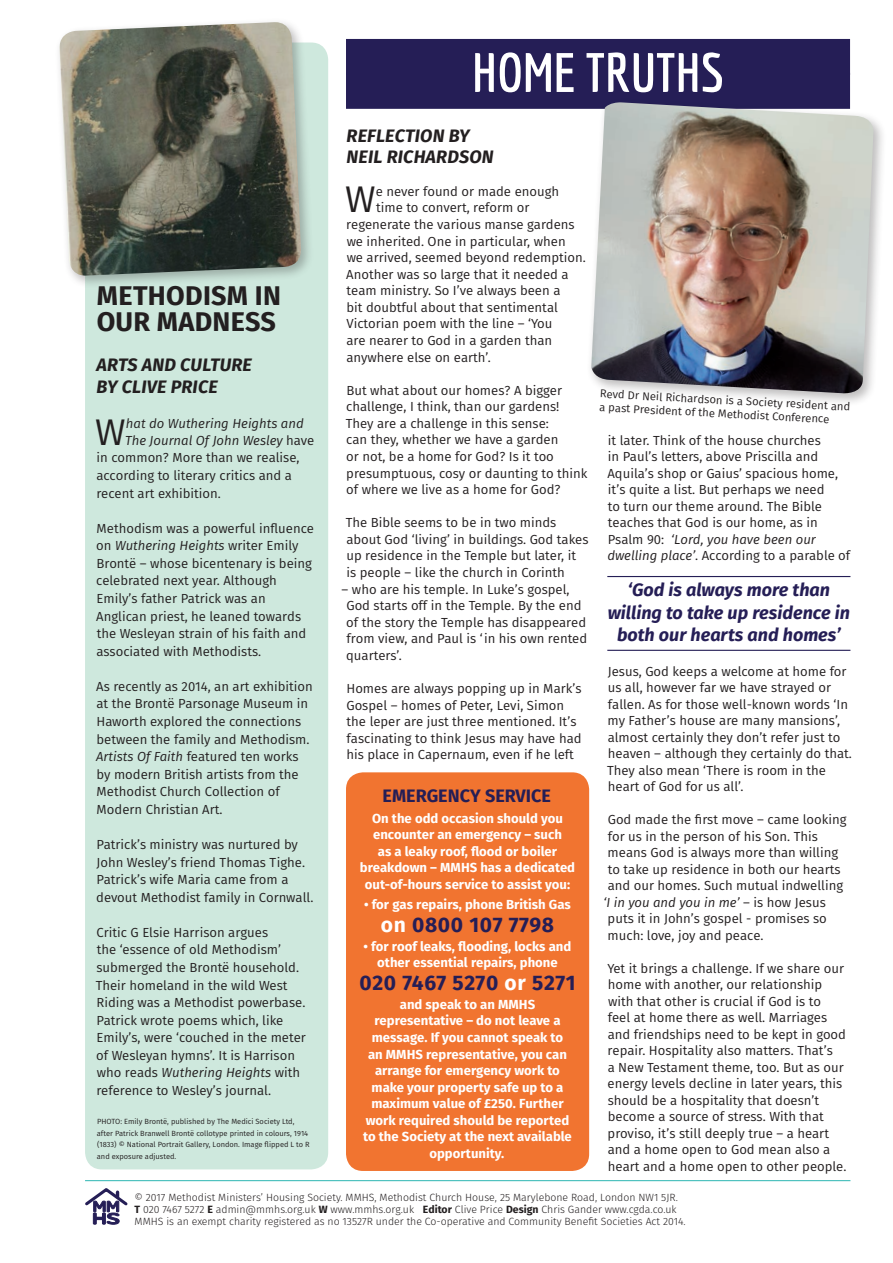
<style>
.page{position:relative;width:893px;height:1263px;background:#fff}
.page>*{position:absolute;margin:0;border:0;box-sizing:border-box;transform-origin:0 0}
.Head_-_Major{font:700 54px "Economica";color:#fff}
.intro_para{font:37.05px "Fira Sans";color:#231f20}
.Head_-_minor{font:700 27px/26.5px "Fira Sans";letter-spacing:.01em;color:#231f20}
.Text{font:700 21px "Fira Sans";letter-spacing:.03em;color:#251e56}
.QUOTE{font:italic 700 18px/22.5px "Fira Sans";color:#251e56;text-align:center}
.Subhead{font:italic 700 18px/21px "Fira Sans";letter-spacing:.01em;color:#231f20}
.Text-2{font:700 18px "Fira Sans";color:#251e56}
.Text-3{font:13.2px/16.5px "Fira Sans";color:#231f20}
.Text-4{font:700 13.2px/16.5px "Fira Sans";color:#fff;text-align:center}
.intro_para-2{font:13.2px "Fira Sans";color:#231f20}
.intro_para-3{font:italic 13.2px "Fira Sans";color:#231f20}
.Text-5{font:italic 13.2px "Fira Sans";color:#231f20}
.t1{font:11.25px/13.5px "Fira Sans";color:#231f20}
.Text-6{font:300 10.5px/12px "Fira Sans";color:#231f20}
.Photo_credit{font:7.5px/11.6px "Fira Sans";color:#231f20}
.s1{font-style:normal}
.s2{font-style:italic}
.s3{color:#fff}
.s4{font-weight:700}
</style>
<div class="page">
<div style="left:85px;top:43px;width:243px;height:1126px;background:#cee8dd;border-radius:17px"></div>
<hr style="left:85px;top:1180px;width:765px;height:1px;background:#44bebb">
<svg style="left:85px;top:1188px;width:43px;height:37px"></svg>
<div style="left:55px;top:17px;width:259px;height:272px;background:#231f20;opacity:.3"></div>
<img style="left:59px;top:22px;width:243px;height:254px">
<div style="left:346px;top:39px;width:504px;height:36px;background:#251e56"></div>
<div style="left:346px;top:73px;width:504px;height:36px;background:#251e56"></div>
<hr style="left:607px;top:576px;width:243px;height:1px;background:#251e56">
<hr style="left:607px;top:650px;width:243px;height:1px;background:#251e56">
<div style="left:346px;top:772px;width:243px;height:399px;background:#f17430;border-radius:17px"></div>
<div style="left:586px;top:98px;width:301px;height:309px;background:#231f20;opacity:.3"></div>
<img style="left:591px;top:102px;width:283px;height:292px">
<p class="Head_-_minor" style="left:97px;top:280px;width:186px">METHODISM IN<br>OUR MADNESS</p>
<p class="Subhead" style="left:96px;top:352px;width:157px;line-height:22px">ARTS AND CULTURE<br>BY CLIVE PRICE</p>
<p class="intro_para" style="left:95px;top:404px;width:32px">W</p>
<p class="intro_para-3" style="left:126px;top:414px;width:179px">hat do Wuthering Heights and</p>
<p class="intro_para-3" style="left:125px;top:430px;width:191px">The Journal Of John Wesley <span class="s1">have</span></p>
<p class="intro_para-2" style="left:97px;top:448px;width:205px">in common? More than we realise,</p>
<p class="intro_para-2" style="left:96px;top:465px;width:197px">according to literary critics and a</p>
<p class="intro_para-2" style="left:96px;top:483px;width:126px">recent art exhibition.</p>
<p class="Text-3" style="left:96px;top:519px;width:219px;line-height:17.5px">Methodism was a powerful influence on <span class="s2">Wuthering Heights</span> writer Emily Brontë – whose bicentenary is being celebrated next year. Although Emily’s father Patrick was an Anglican priest, he leaned towards the Wesleyan strain of his faith and associated with Methodists.</p>
<p class="Text-3" style="left:96px;top:677px;width:218px;line-height:17.5px">As recently as 2014, an art exhibition at the Brontë Parsonage Museum in<br>Haworth explored the connections between the family and Methodism.<br><span class="s2">Artists Of Faith</span> featured ten works by modern British artists from the<br>Methodist Church Collection of<br>Modern Christian Art.</p>
<p class="Text-3" style="left:96px;top:835px;width:219px;line-height:17.5px">Patrick’s ministry was nurtured by John Wesley’s friend Thomas Tighe.<br>Patrick’s wife Maria came from a devout Methodist family in Cornwall.</p>
<p class="Text-3" style="left:96px;top:923px;width:212px;line-height:17.5px">Critic G Elsie Harrison argues<br>the ‘essence of old Methodism’ submerged the Brontë household.<br>Their homeland in the wild West<br>Riding was a Methodist powerbase.<br>Patrick wrote poems which, like<br>Emily’s, were ‘couched in the meter of Wesleyan hymns’. It is Harrison who reads <span class="s2">Wuthering Heights</span> with reference to Wesley’s journal.</p>
<p class="Photo_credit" style="left:97px;top:1116px;width:214px">PHOTO: Emily Brontë, published by The Medici Society Ltd, after Patrick Branwell Brontë collotype printed in colours, 1914 (1833) © National Portrait Gallery, London. Image flipped L to R and exposure adjusted.</p>
<p class="Head_-_Major" style="left:472px;top:41px;width:254px">HOME TRUTHS</p>
<p class="Subhead" style="left:347px;top:124px;width:148px">REFLECTION BY<br>NEIL RICHARDSON</p>
<p class="intro_para" style="left:345px;top:172px;width:32px">W</p>
<p class="intro_para-2" style="left:376px;top:182px;width:185px">e never found or made enough</p>
<p class="intro_para-2" style="left:376px;top:198px;width:155px">time to convert, reform or</p>
<p class="intro_para-2" style="left:346px;top:215px;width:230px">regenerate the various manse gardens</p>
<p class="intro_para-2" style="left:347px;top:231px;width:220px">we inherited. One in particular, when</p>
<p class="intro_para-2" style="left:347px;top:248px;width:241px">we arrived, seemed beyond redemption.</p>
<p class="intro_para-2" style="left:346px;top:264px;width:224px">Another was so large that it needed a</p>
<p class="intro_para-2" style="left:347px;top:281px;width:215px">team ministry. So I’ve always been a</p>
<p class="intro_para-2" style="left:346px;top:297px;width:213px">bit doubtful about that sentimental</p>
<p class="intro_para-2" style="left:346px;top:314px;width:208px">Victorian poem with the line – ‘You</p>
<p class="intro_para-2" style="left:346px;top:331px;width:207px">are nearer to God in a garden than</p>
<p class="intro_para-2" style="left:346px;top:347px;width:146px">anywhere else on earth’.</p>
<p class="Text-3" style="left:346px;top:382px;width:243px">But what about our homes? A bigger challenge, I think, than our gardens!<br>They are a challenge in this sense:<br>can they, whether we have a garden<br>or not, be a home for God? Is it too presumptuous, cosy or daunting to think of where we live as a home for God?</p>
<p class="Text-3" style="left:346px;top:514px;width:244px">The Bible seems to be in two minds about God ‘living’ in buildings. God takes up residence in the Temple but later, it<br>is people – like the church in Corinth</p>
<p class="Text-3" style="left:346px;top:580px;width:243px;text-indent:-5px">– who are his temple. In Luke’s gospel, God starts off in the Temple. By the end of the story the Temple has disappeared from view, and Paul is ‘in his own rented quarters’.</p>
<p class="Text-3" style="left:346px;top:680px;width:237px">Homes are always popping up in Mark’s Gospel – homes of Peter, Levi, Simon the leper are just three mentioned. It’s fascinating to think Jesus may have had his place in Capernaum, even if he left</p>
<p class="Text-2" style="left:383px;top:780px;width:170px">EMERGENCY SERVICE</p>
<p class="Text-4" style="left:360px;top:809px;width:217px">On the odd occasion should you encounter an emergency – such<br>as a leaky roof, flood or boiler breakdown – MMHS has a dedicated out-of-hours service to assist you:</p>
<p class="Text-4" style="left:364px;top:896px;width:208px">• for gas repairs, phone British Gas</p>
<p class="Text" style="left:381px;top:907px;width:175px"><span class="s3">on</span> 0800 107 7798</p>
<p class="Text-4" style="left:364px;top:937px;width:209px">• for roof leaks, flooding, locks and other essential repairs, phone</p>
<p class="Text" style="left:359px;top:965px;width:218px">020 7467 5270 <span class="s3">or</span> 5271</p>
<p class="Text-4" style="left:363px;top:995px;width:210px">and speak to an MMHS representative – do not leave a message. If you cannot speak to an MMHS representative, you can arrange for emergency work to make your property safe up to a maximum value of £250. Further work required should be reported to the Society at the next available opportunity.</p>
<p class="t1" style="left:600px;top:387px;width:252px;rotate:3deg">Revd Dr Neil Richardson is a Society resident and a past President of the Methodist Conference</p>
<p class="Text-3" style="left:607px;top:432px;width:244px">it later. Think of the house churches<br>in Paul’s letters, above Priscilla and Aquila’s shop or Gaius’ spacious home, it’s quite a list. But perhaps we need<br>to turn our theme around. The Bible teaches that God is our home, as in Psalm 90: <span class="s2">‘Lord, you have been our dwelling place’</span>. According to a parable of</p>
<p class="QUOTE" style="left:608px;top:577px;width:244px">‘God is always more than willing to take up residence in both our hearts and homes’</p>
<p class="Text-3" style="left:607px;top:663px;width:246px">Jesus, God keeps a welcome at home for us all, however far we have strayed or fallen. As for those well-known words ‘In my Father’s house are many mansions’, almost certainly they don’t refer just to heaven – although they certainly do that.<br>They also mean ‘There is room in the heart of God for us all’.</p>
<p class="Text-3" style="left:608px;top:811px;width:240px">God made the first move – came looking</p>
<p class="Text-3" style="left:608px;top:828px;width:211px">for us in the person of his Son. This</p>
<p class="Text-3" style="left:608px;top:844px;width:232px">means God is always more than willing</p>
<p class="Text-3" style="left:608px;top:861px;width:234px">to take up residence in both our hearts</p>
<p class="Text-3" style="left:608px;top:877px;width:237px">and our homes. Such mutual indwelling</p>
<p class="Text-5" style="left:604px;top:892px;width:224px">‘I in you and you in me’ <span class="s1">– is how Jesus</span></p>
<p class="Text-3" style="left:608px;top:910px;width:221px">puts it in John’s gospel - promises so</p>
<p class="Text-3" style="left:608px;top:927px;width:157px">much: love, joy and peace.</p>
<p class="Text-3" style="left:607px;top:960px;width:241px">Yet it brings a challenge. If we share our home with another, our relationship with that other is crucial if God is to<br>feel at home there as well. Marriages and friendships need to be kept in good repair. Hospitality also matters. That’s<br>a New Testament theme, too. But as our energy levels decline in later years, this should be a hospitality that doesn’t become a source of stress. With that proviso, it’s still deeply true – a heart and a home open to God mean also a heart and a home open to other people.</p>
<p class="Text-6" style="left:134px;top:1191px;width:553px">© 2017 Methodist Ministers’ Housing Society. MMHS, Methodist Church House, 25 Marylebone Road, London NW1 5JR.<br><span class="s4">T</span> 020 7467 5272 <span class="s4">E</span> admin@mmhs.org.uk <span class="s4">W</span> www.mmhs.org.uk <span class="s4">Editor</span> Clive Price <span class="s4">Design</span> Chris Gander www.cgda.co.uk<br>MMHS is an exempt charity registered as no 13527R under the Co-operative and Community Benefit Societies Act 2014.</p>
</div>
